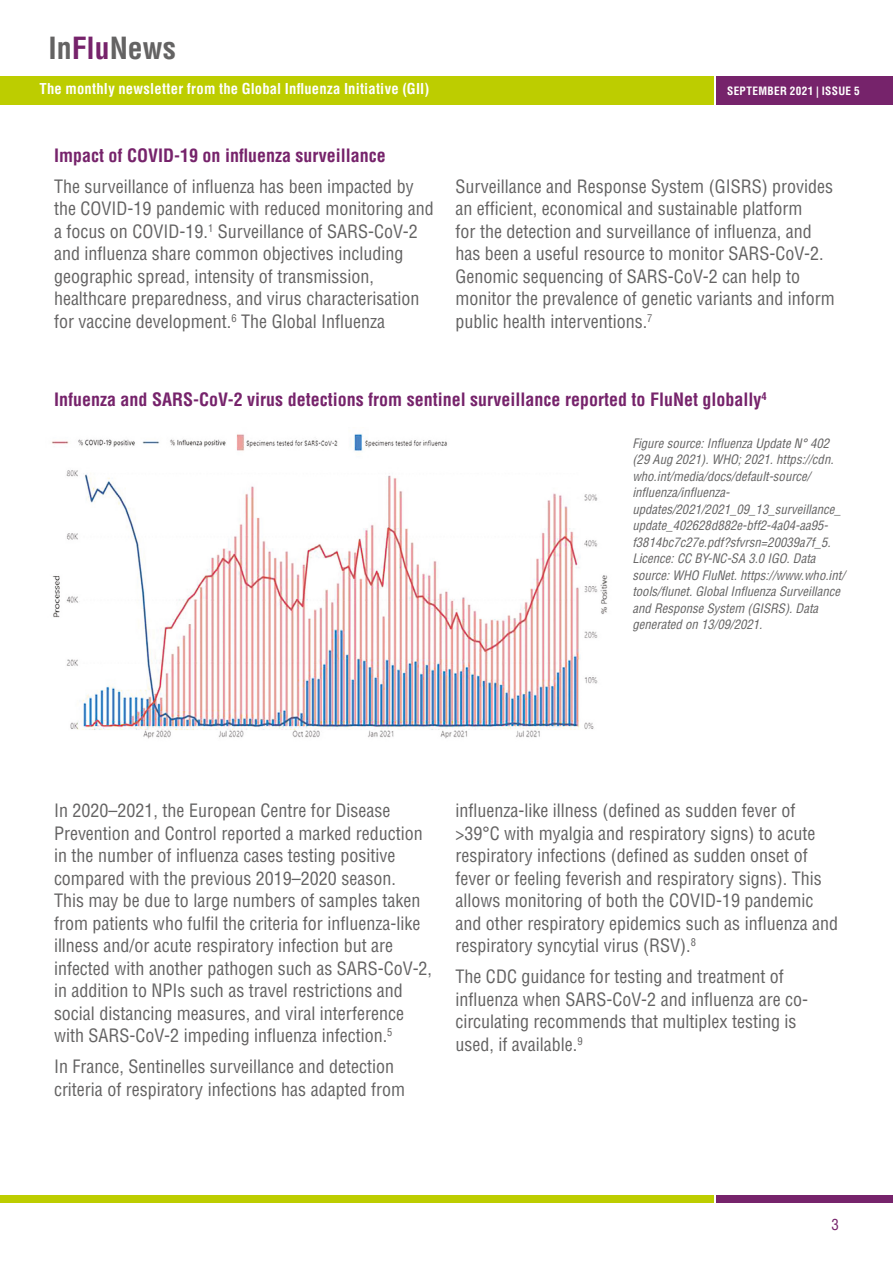
<style>
.page{position:relative;width:893px;height:1263px;background:#fff}
.page>*{position:absolute;margin:0;border:0;box-sizing:border-box;transform-origin:0 0}
.t1{font:700 condensed 29.85px "Helvetica LT Std";color:#646363}
.t2{font:condensed 18px/22.5px "Helvetica LT Std";color:#646363}
.t3{font:700 condensed 18px "Helvetica LT Std";color:#76236b}
.t4{font:condensed 15px "Helvetica LT Std";color:#76236b}
.t5{font:700 condensed 14.7px "Helvetica LT Std";letter-spacing:.01em;color:#fff}
.t6{font:italic condensed 12.75px/16.5px "Helvetica LT Std";color:#646363}
.t7{font:700 condensed 11.25px "Helvetica LT Std";letter-spacing:.03em;color:#fff}
.s1{color:#76236b}
</style>
<div class="page">
<div style="left:0;top:76px;width:713px;height:28px;background:#bdcd00"></div>
<div style="left:716px;top:76px;width:177px;height:28px;background:#76236b"></div>
<div style="left:0;top:1195px;width:713px;height:7px;background:#bdcd00"></div>
<div style="left:716px;top:1195px;width:177px;height:7px;background:#76236b"></div>
<img style="left:51px;top:434px;width:557px;height:305px">
<h1 class="t1" style="left:48px;top:30px;width:129px">In<span class="s1">Flu</span>News</h1>
<p class="t5" style="left:39px;top:80px;width:391px">The monthly newsletter from the Global Influenza Initiative (GII)</p>
<p class="t7" style="left:727px;top:83px;width:134px">SEPTEMBER 2021 | ISSUE 5</p>
<p class="t3" style="left:54px;top:144px;width:333px">Impact of COVID-19 on influenza surveillance</p>
<p class="t2" style="left:54px;top:175px;width:381px">The surveillance of influenza has been impacted by the COVID-19 pandemic with reduced monitoring and a focus on COVID-19.<sup>1</sup> Surveillance of SARS-CoV-2 and influenza share common objectives including geographic spread, intensity of transmission, healthcare preparedness, and virus characterisation for vaccine development.<sup>6</sup> The Global Influenza</p>
<p class="t2" style="left:455px;top:175px;width:381px">Surveillance and Response System (GISRS) provides an efficient, economical and sustainable platform<br>for the detection and surveillance of influenza, and has been a useful resource to monitor SARS-CoV-2.<br>Genomic sequencing of SARS-CoV-2 can help to monitor the prevalence of genetic variants and inform public health interventions.<sup>7</sup></p>
<p class="t3" style="left:54px;top:388px;width:714px">Infuenza and SARS-CoV-2 virus detections from sentinel surveillance reported to FluNet globally<sup>4</sup></p>
<p class="t6" style="left:632px;top:435px;width:214px">Figure source: Influenza Update N° 402 (29 Aug 2021). WHO; 2021. https://cdn. who.int/media/docs/default-source/ influenza/influenza&shy;updates/2021/2021_09_13_surveillance_ update_402628d882e-bff2-4a04-aa95- f3814bc7c27e.pdf?sfvrsn=20039a7f_5.<br>Licence: CC BY-NC-SA 3.0 IGO. Data source: WHO FluNet. https://www.who.int/ tools/flunet. Global Influenza Surveillance and Response System (GISRS). Data generated on 13/09/2021.</p>
<p class="t2" style="left:54px;top:799px;width:380px">In 2020–2021, the European Centre for Disease Prevention and Control reported a marked reduction in the number of influenza cases testing positive compared with the previous 2019–2020 season.<br>This may be due to large numbers of samples taken from patients who fulfil the criteria for influenza-like illness and/or acute respiratory infection but are infected with another pathogen such as SARS-CoV-2, in addition to NPIs such as travel restrictions and social distancing measures, and viral interference with SARS-CoV-2 impeding influenza infection.<sup>5</sup></p>
<p class="t2" style="left:54px;top:1055px;width:353px">In France, Sentinelles surveillance and detection criteria of respiratory infections has adapted from</p>
<p class="t2" style="left:455px;top:799px;width:384px">influenza-like illness (defined as sudden fever of &gt;39°C with myalgia and respiratory signs) to acute respiratory infections (defined as sudden onset of fever or feeling feverish and respiratory signs). This allows monitoring of both the COVID-19 pandemic and other respiratory epidemics such as influenza and respiratory syncytial virus (RSV).<sup>8</sup></p>
<p class="t2" style="left:455px;top:965px;width:354px">The CDC guidance for testing and treatment of influenza when SARS-CoV-2 and influenza are co&shy;circulating recommends that multiplex testing is used, if available.<sup>9</sup></p>
<p class="t4" style="left:831px;top:1215px;width:9px">3</p>
</div>
